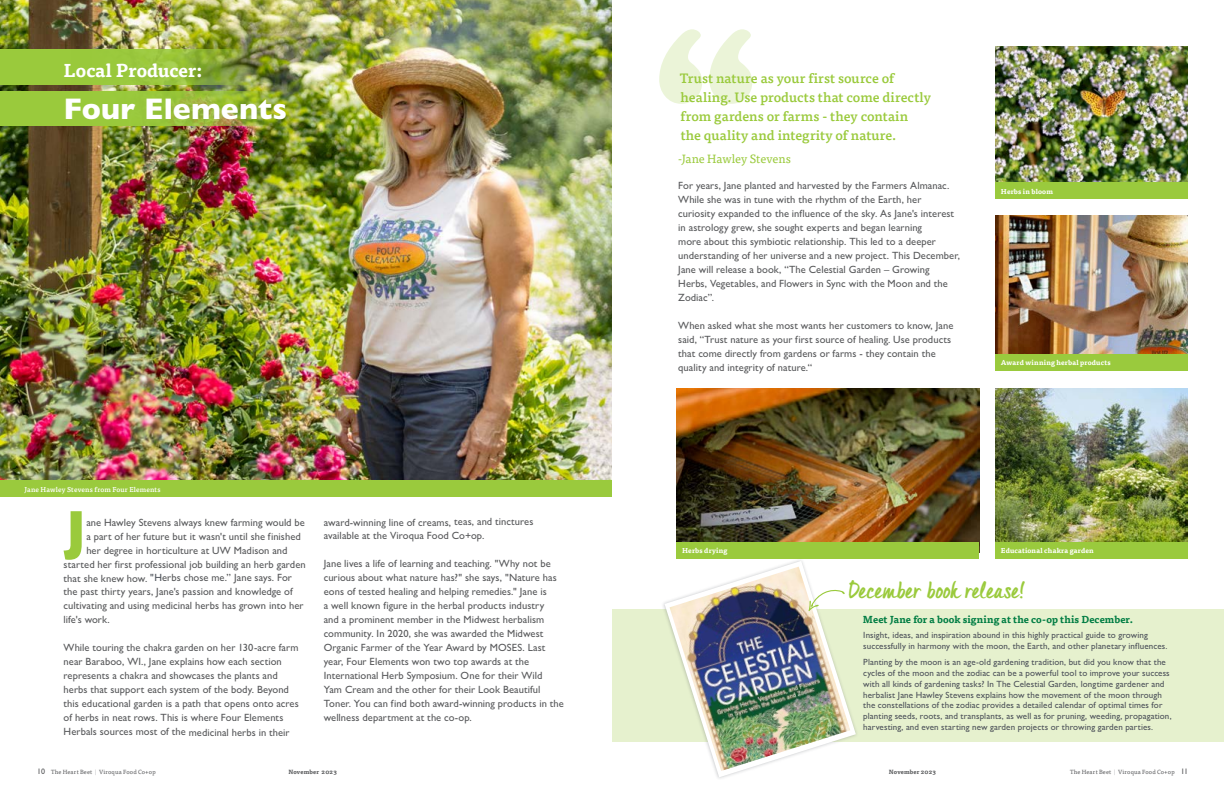
<style>
.page{position:relative;width:1224px;height:792px;background:#fff}
.page>*{position:absolute;margin:0;border:0;box-sizing:border-box;transform-origin:0 0}
.t1{font:900 193.6px "Cooper";color:#9aca3c}
.t2{font:800 54.3px "Gill Sans MT Pro";color:#9aca3c}
.t3{font:800 30.1px "Gill Sans MT Pro";color:#fff}
.t4{font:700 23px "Quintus";letter-spacing:.01em;color:#9aca3c}
.t5{font:700 18.4px "Tisa Pro";color:#fff}
.t6{font:500 13.5px/19px "Tisa Pro";color:#9aca3c}
.t7{font:12px "Tisa Pro";letter-spacing:-.005em;color:#9aca3c}
.t8{font:500 10.5px/14px "Gill Sans MT Pro";letter-spacing:.005em;color:#58595b}
.t9{font:700 10px "Tisa Pro";letter-spacing:.005em;color:#007d43}
.t10{font:500 9px/10.8px "Gill Sans MT Pro";letter-spacing:.01em;color:#4d525a}
.t11{font:700 7px "Tisa Pro";letter-spacing:.02em;color:#fff}
.t12{font:500 7px "Tisa Pro";letter-spacing:.015em;color:#fff}
.t13{font:6px "Tisa Pro";letter-spacing:.03em;color:#58595b}
.t14{font:700 6px "Tisa Pro";letter-spacing:.02em;color:#58595b}
.s1{color:#4d525a}
.s2{font-family:"Gill Sans MT Pro";font-weight:500;font-size:8px}
.s3{color:#b6b8b9}
</style>
<div class="page">
<img style="left:995px;top:46px;width:193px;height:136px">
<img style="left:995px;top:216px;width:193px;height:138px">
<img style="left:995px;top:388px;width:193px;height:155px">
<div style="left:995px;top:543px;width:193px;height:16px;background:#9aca3d"></div>
<div style="left:995px;top:354px;width:193px;height:17px;background:#9aca3d"></div>
<div style="left:995px;top:182px;width:193px;height:17px;background:#9aca3d"></div>
<img style="left:677px;top:388px;width:302px;height:155px">
<img style="left:0;top:0;width:612px;height:480px">
<div style="left:0;top:480px;width:612px;height:17px;background:#9aca3d"></div>
<div style="left:677px;top:543px;width:302px;height:16px;background:#9aca3d"></div>
<div style="left:612px;top:609px;width:612px;height:133px;background:#e6f1ce"></div>
<svg style="left:0;top:49px;width:254px;height:36px;background:#93bd3c"></svg>
<svg style="left:0;top:91px;width:283px;height:35px;background:#98bf39"></svg>
<div style="left:661px;top:557px;width:198px;height:223px;background:#4d525a;opacity:.3"></div>
<svg style="left:665px;top:561px;width:191px;height:216px"></svg>
<img style="left:670px;top:567px;width:180px;height:204px">
<svg style="left:808px;top:589px;width:37px;height:22px"></svg>
<h3 class="t5" style="left:64px;top:56px;width:140px">Local Producer:</h3>
<h3 class="t3" style="left:64px;top:91px;width:225px">Four Elements</h3>
<p class="t12" style="left:24px;top:484px;width:138px">Jane Hawley Stevens from Four Elements</p>
<h2 class="t2" style="left:65px;top:498px;width:23px">J</h2>
<p class="t8" style="left:86px;top:515px;width:220px">ane Hawley Stevens always knew farming would be</p>
<p class="t8" style="left:86px;top:529px;width:216px">a part of her future but it wasn't until she finished</p>
<p class="t8" style="left:86px;top:543px;width:203px">her degree in horticulture at UW Madison and</p>
<p class="t8" style="left:64px;top:557px;width:244px">started her first professional job building an herb garden</p>
<p class="t8" style="left:64px;top:570px;width:242px">that she knew how. <span class="s1">"H</span>erbs chose me.” Jane says. For the past thirty years, Jane's passion and knowledge of cultivating and using medicinal herbs has grown into her life's work.</p>
<p class="t8" style="left:64px;top:640px;width:237px">While touring the chakra garden on her 130-acre farm near Baraboo, WI., Jane explains how each section represents a chakra and showcases the plants and herbs that support each system of the body. Beyond this educational garden is a path that opens onto acres of herbs in neat rows. This is where Four Elements Herbals sources most of the medicinal herbs in their</p>
<p class="t8" style="left:324px;top:516px;width:211px;line-height:13px">award-winning line of creams, teas, and tinctures available at the Viroqua Food Co+op.</p>
<p class="t8" style="left:324px;top:556px;width:242px">Jane lives a life of learning and teaching. "Why not be curious about what nature has?" she says, "Nature has eons of tested healing and helping remedies." Jane is<br>a well known figure in the herbal products industry<br>and a prominent member in the Midwest herbalism community. In 2020, she was awarded the Midwest Organic Farmer of the Year Award by MOSES. Last year, Four Elements won two top awards at the International Herb Symposium. One for their Wild<br>Yam Cream and the other for their Look Beautiful Toner. You can find both award-winning products in the wellness department at the co-op.</p>
<h1 class="t1" style="left:651px;top:-17px;width:110px">“</h1>
<p class="t6" style="left:680px;top:68px;width:253px">Trust nature as your first source of healing. Use products that come directly from gardens or farms - they contain the quality and integrity of nature.</p>
<p class="t7" style="left:678px;top:150px;width:114px">-Jane Hawley Stevens</p>
<p class="t8" style="left:678px;top:178px;width:283px">For years, Jane planted and harvested by the Farmers Almanac.<br>While she was in tune with the rhythm of the Earth, her curiosity expanded to the influence of the sky. As Jane's interest in astrology grew, she sought experts and began learning<br>more about this symbiotic relationship. This led to a deeper understanding of her universe and a new project. This December, Jane will release a book, “The Celestial Garden – Growing Herbs, Vegetables, and Flowers in Sync with the Moon and the Zodiac”.</p>
<p class="t8" style="left:678px;top:318px;width:277px">When asked what she most wants her customers to know, Jane said, “Trust nature as your first source of healing. Use products that come directly from gardens or farms - they contain the quality and integrity of nature.“</p>
<p class="t11" style="left:1001px;top:186px;width:54px">Herbs in bloom</p>
<p class="t11" style="left:1001px;top:357px;width:111px">Award winning herbal products</p>
<p class="t11" style="left:682px;top:545px;width:47px">Herbs drying</p>
<p class="t11" style="left:1001px;top:545px;width:94px">Educational chakra garden</p>
<h3 class="t4" style="left:849px;top:573px;width:177px">December book release!</h3>
<p class="t10" style="left:863px;top:629px;width:306px">Insight, ideas, and inspiration abound in this highly practical guide to growing successfully in harmony with the moon, the Earth, and other planetary influences.</p>
<p class="t10" style="left:863px;top:657px;width:310px">Planting by the moon is an age-old gardening tradition, but did you know that the cycles of the moon and the zodiac can be a powerful tool to improve your success with all kinds of gardening tasks? In The Celestial Garden, longtime gardener and herbalist Jane Hawley Stevens explains how the movement of the moon through the constellations of the zodiac provides a detailed calendar of optimal times for planting seeds, roots, and transplants, as well as for pruning, weeding, propagation, harvesting, and even starting new garden projects or throwing garden parties.</p>
<p class="t9" style="left:863px;top:611px;width:272px">Meet Jane for a book signing at the co-op this December.</p>
<p class="t13" style="left:37px;top:767px;width:120px"><span class="s2">10</span> The Heart Beet <span class="s3">|</span> Viroqua Food Co+op</p>
<p class="t14" style="left:889px;top:767px;width:49px">November 2023</p>
<p class="t13" style="left:1070px;top:767px;width:119px">The Heart Beet <span class="s3">|</span> Viroqua Food Co+op <span class="s2">11</span></p>
<p class="t14" style="left:288px;top:767px;width:50px">November 2023</p>
</div>
